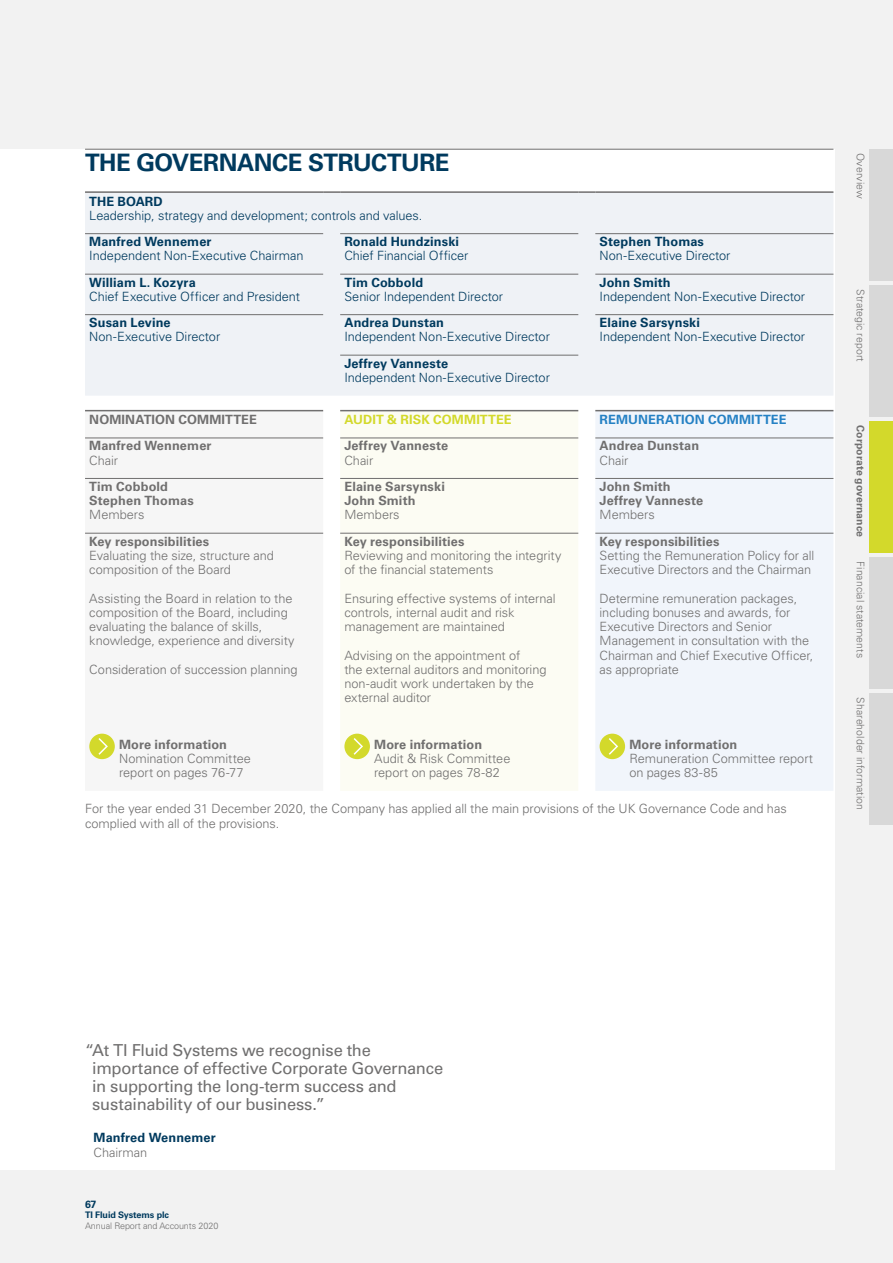
<style>
.page{position:relative;width:893px;height:1263px;background:#f2f2f2}
.page>*{position:absolute;margin:0;border:0;box-sizing:border-box;transform-origin:0 0}
.t1{font:700 24px "Univers LT Std";letter-spacing:-.02em;color:#003a5e}
.t2{font:16.5px/18px "Univers LT Std";letter-spacing:-.015em;color:#706f6f}
.t3{font:300 12.75px/14.2px "Univers LT Std";letter-spacing:-.005em;color:#706f6f}
.t4{font:300 12.75px "Univers LT Std";color:#003a5e}
.t5{font:700 12.75px/14.2px "Univers LT Std";letter-spacing:.01em;color:#706f6f}
.t6{font:700 12.75px "Univers LT Std";letter-spacing:.01em;color:#003a5e}
.t7{font:700 12.75px "Univers LT Std";letter-spacing:.01em;color:#2581c4}
.t8{font:700 12.75px "Univers LT Std";letter-spacing:.01em;color:#d3d92b}
.t9{font:300 10.5px "Univers LT Std";letter-spacing:.005em;color:#706f6f}
.t10{font:700 10.5px "Univers LT Std";letter-spacing:.005em;color:#706f6f}
.t11{font:700 10.5px "Univers LT Std";color:#003a5e}
.t12{font:300 9px "Univers LT Std";letter-spacing:-.01em;color:#706f6f}
.t13{font:700 9px "Univers LT Std";letter-spacing:-.01em;color:#003a5e}
</style>
<div class="page">
<div style="left:0;top:149px;width:834px;height:1020px;background:#fff"></div>
<hr style="left:85px;top:149px;width:748px;height:1px;background:#706f6f">
<div style="left:85px;top:193px;width:748px;height:203px;background:#eff2f6"></div>
<hr style="left:85px;top:274px;width:238px;height:1px;background:#706f6f">
<hr style="left:85px;top:191px;width:238px;height:2px;background:#706f6f">
<svg style="left:323px;top:191px;width:17px;height:2px"></svg>
<hr style="left:340px;top:191px;width:238px;height:2px;background:#706f6f">
<svg style="left:578px;top:191px;width:17px;height:2px"></svg>
<hr style="left:595px;top:191px;width:238px;height:2px;background:#706f6f">
<hr style="left:85px;top:233px;width:238px;height:1px;background:#706f6f">
<hr style="left:340px;top:233px;width:238px;height:1px;background:#706f6f">
<hr style="left:595px;top:233px;width:238px;height:1px;background:#706f6f">
<hr style="left:340px;top:274px;width:238px;height:1px;background:#706f6f">
<hr style="left:340px;top:355px;width:238px;height:1px;background:#706f6f">
<hr style="left:595px;top:274px;width:238px;height:1px;background:#706f6f">
<hr style="left:85px;top:314px;width:238px;height:1px;background:#706f6f">
<hr style="left:340px;top:314px;width:238px;height:1px;background:#706f6f">
<hr style="left:595px;top:314px;width:238px;height:1px;background:#706f6f">
<div style="left:85px;top:411px;width:238px;height:349px;background:#f6f6f6"></div>
<div style="left:340px;top:411px;width:238px;height:380px;background:#fcfcf3"></div>
<div style="left:595px;top:411px;width:238px;height:380px;background:#f1f5fb"></div>
<hr style="left:85px;top:410px;width:238px;height:1px;background:#706f6f">
<hr style="left:340px;top:410px;width:238px;height:1px;background:#706f6f">
<hr style="left:595px;top:410px;width:238px;height:1px;background:#706f6f">
<hr style="left:85px;top:438px;width:238px;height:1px;background:#706f6f">
<hr style="left:340px;top:438px;width:238px;height:1px;background:#706f6f">
<hr style="left:595px;top:438px;width:238px;height:1px;background:#706f6f">
<hr style="left:85px;top:478px;width:238px;height:1px;background:#706f6f">
<hr style="left:340px;top:478px;width:238px;height:1px;background:#706f6f">
<hr style="left:595px;top:478px;width:238px;height:1px;background:#706f6f">
<hr style="left:85px;top:533px;width:238px;height:1px;background:#706f6f">
<hr style="left:340px;top:533px;width:238px;height:1px;background:#706f6f">
<hr style="left:595px;top:533px;width:238px;height:1px;background:#706f6f">
<div style="left:89px;top:734px;width:26px;height:25px;background:#d3d92b;border-radius:50%"></div>
<svg style="left:98px;top:738px;width:10px;height:17px"></svg>
<div style="left:344px;top:734px;width:26px;height:25px;background:#d3d92b;border-radius:50%"></div>
<svg style="left:353px;top:738px;width:10px;height:17px"></svg>
<div style="left:600px;top:734px;width:25px;height:25px;background:#d3d92b;border-radius:50%"></div>
<svg style="left:608px;top:738px;width:10px;height:17px"></svg>
<div style="left:870px;top:149px;width:23px;height:132px;background:#d8d8d8"></div>
<div style="left:870px;top:285px;width:23px;height:132px;background:#d8d8d8"></div>
<div style="left:870px;top:421px;width:23px;height:132px;background:#d3d92b"></div>
<div style="left:870px;top:557px;width:23px;height:132px;background:#d8d8d8"></div>
<div style="left:870px;top:693px;width:23px;height:132px;background:#d8d8d8"></div>
<h1 class="t1" style="left:85px;top:148px;width:366px">THE GOVERNANCE STRUCTURE</h1>
<p class="t6" style="left:89px;top:194px;width:75px">THE BOARD</p>
<p class="t4" style="left:89px;top:208px;width:335px">Leadership, strategy and development; controls and values.</p>
<p class="t6" style="left:89px;top:234px;width:124px">Manfred Wennemer</p>
<p class="t4" style="left:89px;top:248px;width:216px">Independent Non-Executive Chairman</p>
<p class="t6" style="left:344px;top:234px;width:116px">Ronald Hundzinski</p>
<p class="t4" style="left:344px;top:248px;width:126px">Chief Financial Officer</p>
<p class="t6" style="left:600px;top:234px;width:106px">Stephen Thomas</p>
<p class="t4" style="left:600px;top:248px;width:132px">Non-Executive Director</p>
<p class="t6" style="left:89px;top:275px;width:108px">William L. Kozyra</p>
<p class="t4" style="left:89px;top:289px;width:212px">Chief Executive Officer and President</p>
<p class="t6" style="left:344px;top:275px;width:80px">Tim Cobbold</p>
<p class="t4" style="left:344px;top:289px;width:160px">Senior Independent Director</p>
<p class="t6" style="left:600px;top:275px;width:73px">John Smith</p>
<p class="t4" style="left:600px;top:289px;width:207px">Independent Non-Executive Director</p>
<p class="t6" style="left:89px;top:315px;width:83px">Susan Levine</p>
<p class="t4" style="left:89px;top:329px;width:132px">Non-Executive Director</p>
<p class="t6" style="left:344px;top:315px;width:101px">Andrea Dunstan</p>
<p class="t4" style="left:344px;top:329px;width:207px">Independent Non-Executive Director</p>
<p class="t6" style="left:599px;top:315px;width:102px">Elaine Sarsynski</p>
<p class="t4" style="left:599px;top:329px;width:207px">Independent Non-Executive Director</p>
<p class="t6" style="left:344px;top:356px;width:105px">Jeffrey Vanneste</p>
<p class="t4" style="left:344px;top:370px;width:207px">Independent Non-Executive Director</p>
<p class="t5" style="left:89px;top:413px;width:169px">NOMINATION COMMITTEE</p>
<p class="t8" style="left:344px;top:412px;width:169px">AUDIT &amp; RISK COMMITTEE</p>
<p class="t7" style="left:600px;top:412px;width:189px">REMUNERATION COMMITTEE</p>
<p class="t5" style="left:89px;top:439px;width:124px">Manfred Wennemer</p>
<p class="t3" style="left:89px;top:453px;width:30px">Chair</p>
<p class="t5" style="left:344px;top:439px;width:105px">Jeffrey Vanneste</p>
<p class="t3" style="left:344px;top:453px;width:30px">Chair</p>
<p class="t5" style="left:600px;top:439px;width:101px">Andrea Dunstan</p>
<p class="t3" style="left:600px;top:453px;width:30px">Chair</p>
<p class="t5" style="left:89px;top:479px;width:106px">Tim Cobbold<br>Stephen Thomas</p>
<p class="t3" style="left:89px;top:508px;width:57px">Members</p>
<p class="t5" style="left:89px;top:534px;width:122px">Key responsibilities</p>
<p class="t3" style="left:89px;top:548px;width:186px">Evaluating the size, structure and composition of the Board</p>
<p class="t3" style="left:89px;top:591px;width:207px">Assisting the Board in relation to the composition of the Board, including evaluating the balance of skills, knowledge, experience and diversity</p>
<p class="t3" style="left:89px;top:662px;width:210px">Consideration of succession planning</p>
<p class="t5" style="left:344px;top:479px;width:102px">Elaine Sarsynski<br>John Smith</p>
<p class="t3" style="left:344px;top:508px;width:57px">Members</p>
<p class="t5" style="left:344px;top:534px;width:122px">Key responsibilities</p>
<p class="t3" style="left:344px;top:548px;width:219px">Reviewing and monitoring the integrity of the financial statements</p>
<p class="t3" style="left:344px;top:591px;width:213px">Ensuring effective systems of internal controls, internal audit and risk management are maintained</p>
<p class="t3" style="left:344px;top:648px;width:204px">Advising on the appointment of<br>the external auditors and monitoring non-audit work undertaken by the external auditor</p>
<p class="t5" style="left:599px;top:479px;width:105px">John Smith<br>Jeffrey Vanneste</p>
<p class="t3" style="left:599px;top:508px;width:57px">Members</p>
<p class="t5" style="left:599px;top:534px;width:122px">Key responsibilities</p>
<p class="t3" style="left:599px;top:548px;width:216px">Setting the Remuneration Policy for all<br>Executive Directors and the Chairman</p>
<p class="t3" style="left:599px;top:591px;width:215px">Determine remuneration packages, including bonuses and awards, for<br>Executive Directors and Senior<br>Management in consultation with the<br>Chairman and Chief Executive Officer, as appropriate</p>
<p class="t5" style="left:629px;top:737px;width:109px">More information</p>
<p class="t3" style="left:629px;top:751px;width:185px">Remuneration Committee report on pages 83-85</p>
<p class="t3" style="left:85px;top:802px;width:703px">For the year ended 31 December 2020, the Company has applied all the main provisions of the UK Governance Code and has complied with all of the provisions.</p>
<p class="t5" style="left:119px;top:737px;width:109px">More information</p>
<p class="t3" style="left:119px;top:751px;width:133px">Nomination Committee report on pages 76-77</p>
<p class="t5" style="left:374px;top:737px;width:109px">More information</p>
<p class="t3" style="left:374px;top:751px;width:138px">Audit &amp; Risk Committee report on pages 78-82</p>
<p class="t9" style="left:867px;top:153px;width:47px;rotate:90deg">Overview</p>
<p class="t9" style="left:867px;top:289px;width:74px;rotate:90deg">Strategic report</p>
<p class="t10" style="left:867px;top:425px;width:113px;rotate:90deg">Corporate governance</p>
<p class="t9" style="left:867px;top:561px;width:98px;rotate:90deg">Financial statements</p>
<p class="t9" style="left:867px;top:697px;width:114px;rotate:90deg">Shareholder information</p>
<p class="t2" style="left:92px;top:1041px;width:352px;text-indent:-7px">“At TI Fluid Systems we recognise the importance of effective Corporate Governance in supporting the long-term success and sustainability of our business.”</p>
<p class="t6" style="left:94px;top:1130px;width:124px">Manfred Wennemer</p>
<p class="t3" style="left:94px;top:1145px;width:55px">Chairman</p>
<p class="t11" style="left:85px;top:1198px;width:13px">67</p>
<p class="t13" style="left:85px;top:1210px;width:85px">TI Fluid Systems plc</p>
<p class="t12" style="left:85px;top:1220px;width:135px">Annual Report and Accounts 2020</p>
</div>
